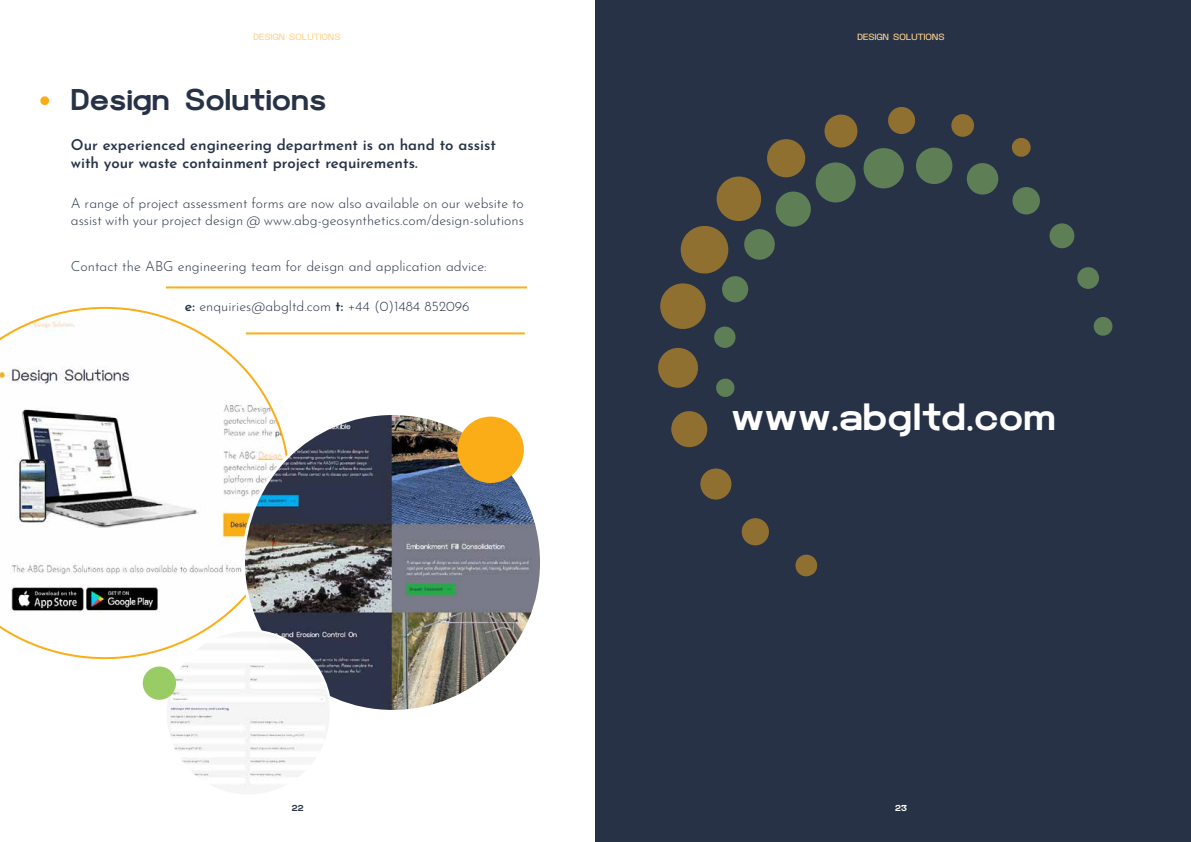
<style>
.page{position:relative;width:1191px;height:842px;background:#fff}
.page>*{position:absolute;margin:0;border:0;box-sizing:border-box;transform-origin:0 0}
.t1{font:800 38px "Clover Grotesk";color:#fff}
.t2{font:800 30px "Clover Grotesk";color:#273247}
.t3{font:600 15px/18px "Josefin Sans";color:#273247}
.t4{font:300 14px/16.8px "Josefin Sans";color:#273247}
.t5{font:500 9px "Clover Grotesk";color:#ffd38e}
.t6{font:800 9px "Clover Grotesk";color:#273247}
.t7{font:800 9px "Clover Grotesk";color:#fff}
.s1{font-weight:600}
</style>
<div class="page">
<svg style="left:0;top:307px;width:290px;height:352px"></svg>
<img style="left:243px;top:413px;width:298px;height:298px;border-radius:149px">
<img style="left:166px;top:630px;width:165px;height:165px;border-radius:83px">
<div style="left:595px;top:0;width:596px;height:842px;background:#273247"></div>
<div style="left:143px;top:666px;width:33px;height:34px;background:#99cc65;border-radius:50%"></div>
<div style="left:40px;top:96px;width:9px;height:9px;background:#fbad18;border-radius:50%"></div>
<div style="left:457px;top:417px;width:67px;height:66px;background:#fbad18;border-radius:50%"></div>
<hr style="left:166px;top:286px;width:361px;height:2px;background:#fbad18">
<hr style="left:246px;top:332px;width:279px;height:2px;background:#fbad18">
<svg style="left:1032px;top:188px;width:81px;height:148px"></svg>
<svg style="left:658px;top:107px;width:374px;height:470px"></svg>
<p class="t5" style="left:254px;top:32px;width:88px">DESIGN SOLUTIONS</p>
<p class="t5" style="left:857px;top:32px;width:88px">DESIGN SOLUTIONS</p>
<h2 class="t2" style="left:71px;top:83px;width:257px">Design Solutions</h2>
<p class="t3" style="left:71px;top:133px;width:426px">Our experienced engineering department is on hand to assist with your waste containment project requirements.</p>
<p class="t4" style="left:71px;top:194px;width:454px">A range of project assessment forms are now also available on our website to assist with your project design @ www.abg-geosynthetics.com/design-solutions</p>
<p class="t4" style="left:71px;top:256px;width:417px">Contact the ABG engineering team for deisgn and application advice:</p>
<p class="t4" style="left:185px;top:296px;width:286px"><span class="s1">e:</span> enquiries@abgltd.com <span class="s1">t:</span> +44 (0)1484 852096</p>
<p class="t6" style="left:292px;top:803px;width:13px">22</p>
<h1 class="t1" style="left:731px;top:395px;width:326px">www.abgltd.com</h1>
<p class="t7" style="left:895px;top:803px;width:13px">23</p>
</div>
